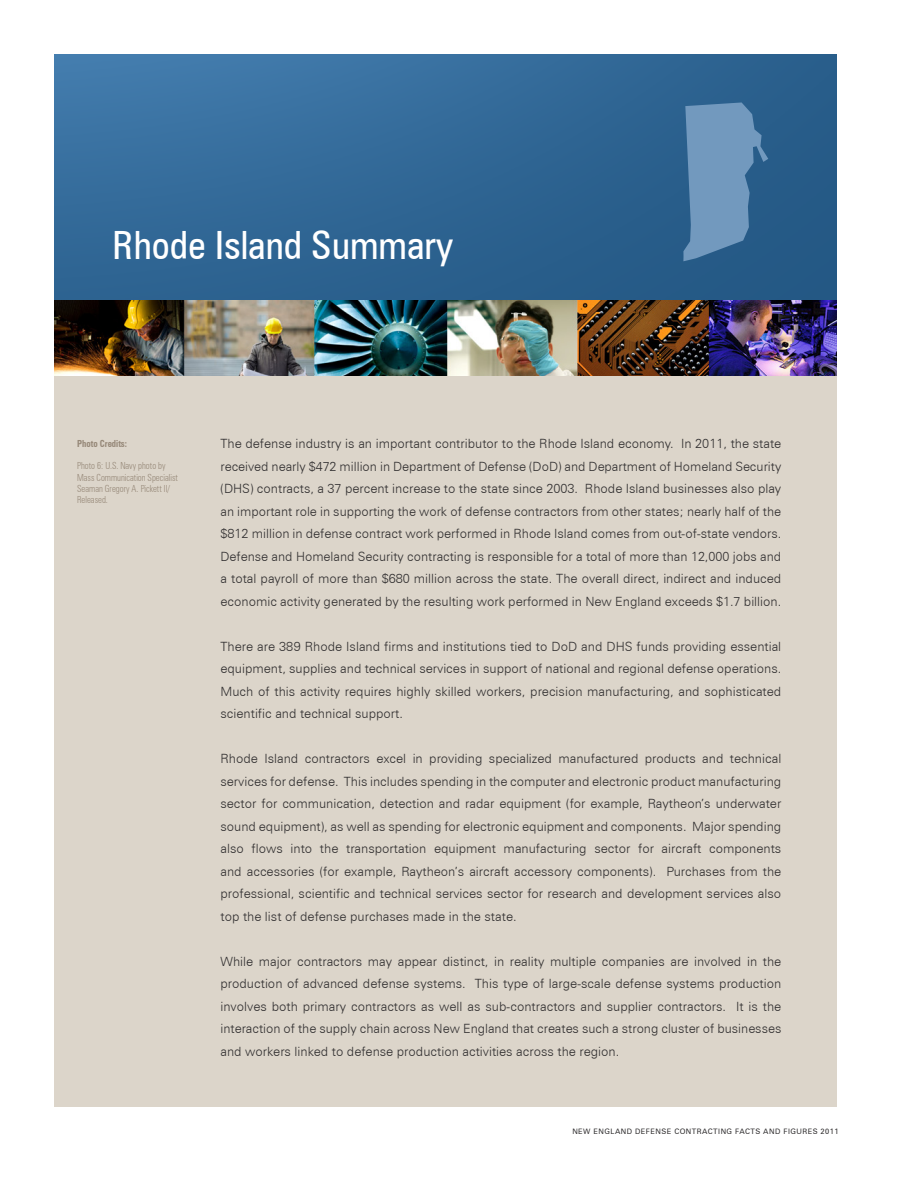
<style>
.page{position:relative;width:918px;height:1188px;background:#fff}
.page>*{position:absolute;margin:0;border:0;box-sizing:border-box;transform-origin:0 0}
.t1{font:condensed 39px "Zurich BT";color:#fff}
.t2{font:300 12.75px/22.5px "Zurich BT";color:#312f30;text-align:justify}
.t3{font:300 condensed 9.75px/11.2px "Zurich BT";color:#968878;scale:.9 1}
.t4{font:700 condensed 9.75px "Zurich BT";color:#968878;scale:.9 1}
.t5{font:7.5px "Zurich BT";letter-spacing:.06em;color:#312f30}
</style>
<div class="page">
<div style="left:54px;top:81px;width:783px;height:1026px;background:#dcd5ca"></div>
<img style="left:54px;top:54px;width:783px;height:246px">
<img style="left:54px;top:300px;width:783px;height:76px">
<svg style="left:683px;top:102px;width:85px;height:159px;background:#5a85ac"></svg>
<p class="t1" style="left:113px;top:222px;width:343px">Rhode Island Summary</p>
<p class="t4" style="left:77px;top:438px;width:57px">Photo Credits:</p>
<p class="t3" style="left:77px;top:460px;width:113px">Photo 6: U.S. Navy photo by<br>Mass Communication Specialist<br>Seaman Gregory A. Pickett II/<br>Released.</p>
<p class="t2" style="left:220px;top:432px;width:562px">The defense industry is an important contributor to the Rhode Island economy. In 2011, the state received nearly $472 million in Department of Defense (DoD) and Department of Homeland Security (DHS) contracts, a 37 percent increase to the state since 2003. Rhode Island businesses also play an important role in supporting the work of defense contractors from other states; nearly half of the $812 million in defense contract work performed in Rhode Island comes from out-of-state vendors.<br>Defense and Homeland Security contracting is responsible for a total of more than 12,000 jobs and a total payroll of more than $680 million across the state. The overall direct, indirect and induced economic activity generated by the resulting work performed in New England exceeds $1.7 billion.</p>
<p class="t2" style="left:220px;top:635px;width:562px">There are 389 Rhode Island firms and institutions tied to DoD and DHS funds providing essential equipment, supplies and technical services in support of national and regional defense operations.<br>Much of this activity requires highly skilled workers, precision manufacturing, and sophisticated scientific and technical support.</p>
<p class="t2" style="left:220px;top:747px;width:562px">Rhode Island contractors excel in providing specialized manufactured products and technical services for defense. This includes spending in the computer and electronic product manufacturing sector for communication, detection and radar equipment (for example, Raytheon’s underwater sound equipment), as well as spending for electronic equipment and components. Major spending also flows into the transportation equipment manufacturing sector for aircraft components and accessories (for example, Raytheon’s aircraft accessory components). Purchases from the professional, scientific and technical services sector for research and development services also top the list of defense purchases made in the state.</p>
<p class="t2" style="left:220px;top:950px;width:562px">While major contractors may appear distinct, in reality multiple companies are involved in the production of advanced defense systems. This type of large-scale defense systems production involves both primary contractors as well as sub-contractors and supplier contractors. It is the interaction of the supply chain across New England that creates such a strong cluster of businesses and workers linked to defense production activities across the region.</p>
<p class="t5" style="left:572px;top:1127px;width:268px">NEW ENGLAND DEFENSE CONTRACTING FACTS AND FIGURES 2011</p>
</div>
